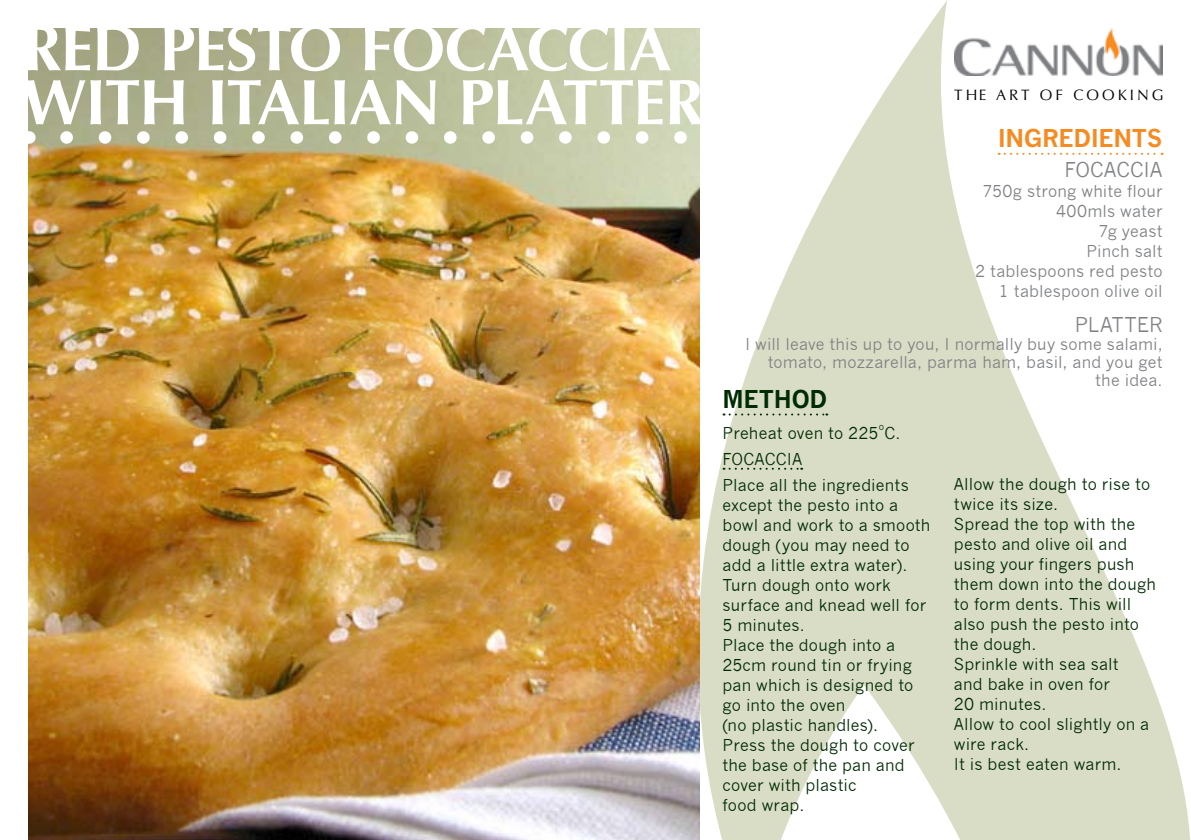
<style>
.page{position:relative;width:1191px;height:840px;background:#fff}
.page>*{position:absolute;margin:0;border:0;box-sizing:border-box;transform-origin:0 0}
.t1{font:700 64.2px/54px "Optima";letter-spacing:-.02em;color:#fff}
.t2{font:700 24px "News Gothic";letter-spacing:-.015em;color:#f68b22}
.t3{font:700 24px "News Gothic";color:#002c03}
.t4{font:20px "News Gothic";letter-spacing:-.005em;color:#808285}
.t5{font:16px/20px "News Gothic";letter-spacing:.01em;color:#002c03}
.t6{font:16px/20px "News Gothic";letter-spacing:.015em;color:#808285;text-align:right}
.t7{font:15.2px "Optima";letter-spacing:.2em;color:#000}
.t8{font:9.4px "News Gothic";color:#002c03}
</style>
<div class="page">
<svg style="left:700px;top:0;width:490px;height:839px;fill:#daddc5"></svg>
<img style="left:954px;top:28px;width:208px;height:47px">
<img style="left:28px;top:28px;width:672px;height:811px">
<svg style="left:67px;top:131px;width:629px;height:13px"></svg>
<svg style="left:28px;top:131px;width:1px;height:13px"></svg>
<svg style="left:715px;top:131px;width:1px;height:13px"></svg>
<svg style="left:998px;top:153px;width:164px;height:2px"></svg>
<svg style="left:723px;top:413px;width:104px;height:2px"></svg>
<svg style="left:723px;top:467px;width:79px;height:2px"></svg>
<h1 class="t1" style="left:22px;top:22px;width:677px">RED PESTO FOCACCIA<br>WITH ITALIAN PLATTER</h1>
<p class="t7" style="left:954px;top:86px;width:211px">THE ART OF COOKING</p>
<h2 class="t2" style="left:997px;top:123px;width:166px">INGREDIENTS</h2>
<p class="t4" style="left:1064px;top:158px;width:100px">FocacCia</p>
<p class="t6" style="left:975px;top:181px;width:189px">750g strong white flour<br>400mls water<br>7g yeast<br>Pinch salt<br>2 tablespoons red pesto<br>1 tablespoon olive oil</p>
<p class="t4" style="left:1074px;top:313px;width:89px">Platter</p>
<p class="t6" style="left:745px;top:335px;width:419px;line-height:18px">I will leave this up to you, I normally buy some salami, tomato, mozzarella, parma ham, basil, and you get the idea.</p>
<h2 class="t3" style="left:722px;top:384px;width:103px">Method</h2>
<p class="t5" style="left:722px;top:423px;width:179px">Preheat oven to 225 C.</p>
<p class="t8" style="left:878px;top:421px;width:7px">o</p>
<p class="t5" style="left:722px;top:446px;width:188px;line-height:25.6px">FocaCcia<br>Place all the ingredients</p>
<p class="t5" style="left:722px;top:494px;width:209px">except the pesto into a bowl and work to a smooth dough (you may need to add a little extra water).<br>Turn dough onto work surface and knead well for<br>5 minutes.<br>Place the dough into a<br>25cm round tin or frying pan which is designed to go into the oven<br>(no plastic handles).<br>Press the dough to cover the base of the pan and cover with plastic<br>food wrap.</p>
<p class="t5" style="left:954px;top:473px;width:204px">Allow the dough to rise to twice its size.<br>Spread the top with the pesto and olive oil and using your fingers push them down into the dough to form dents. This will also push the pesto into the dough.<br>Sprinkle with sea salt<br>and bake in oven for<br>20 minutes.<br>Allow to cool slightly on a wire rack.<br>It is best eaten warm.</p>
</div>
